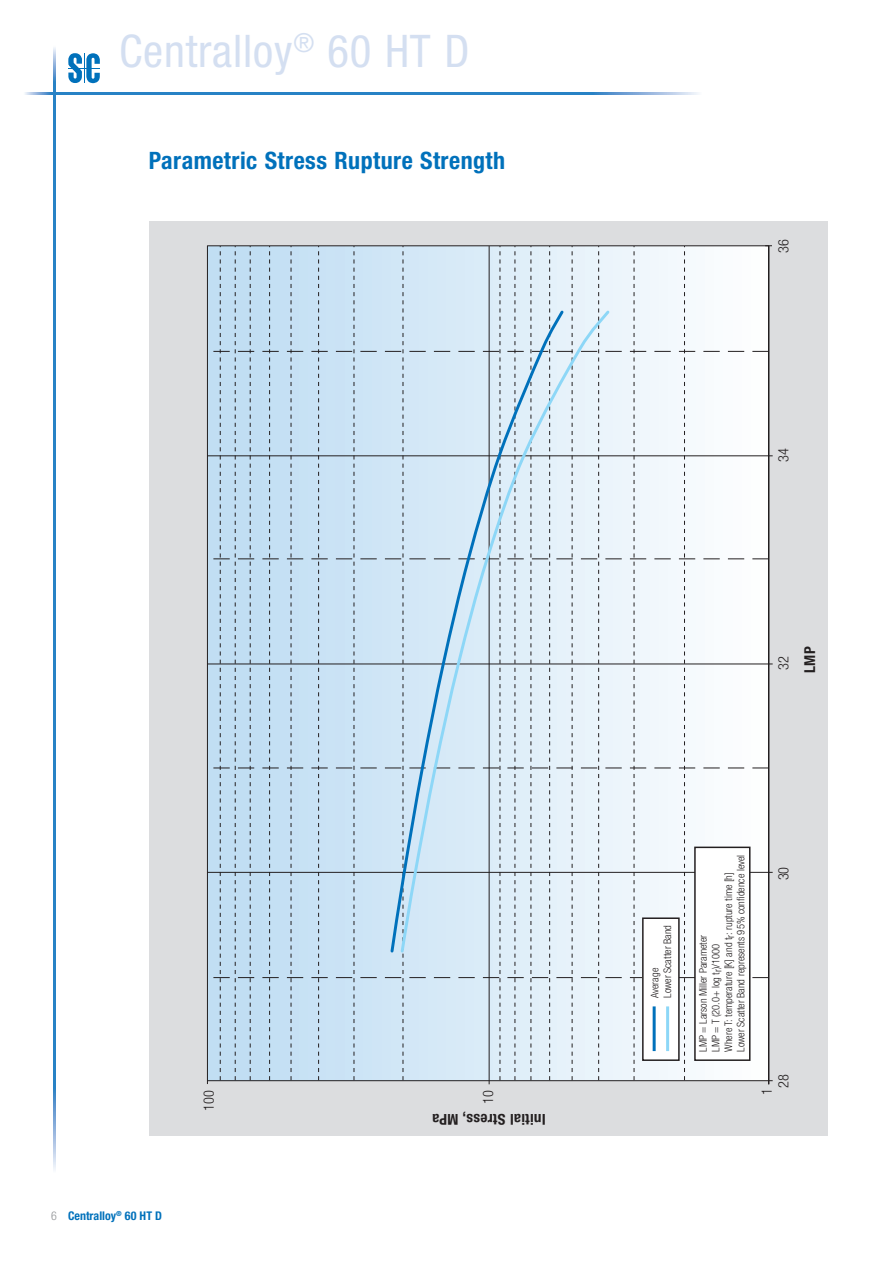
<style>
.page{position:relative;width:893px;height:1263px;background:#fff}
.page>*{position:absolute;margin:0;border:0;box-sizing:border-box;transform-origin:0 0}
.t1{font:condensed 45px "Helvetica Neue";letter-spacing:.02em;color:#d4dff1}
.t2{font:700 condensed 24px "Helvetica Neue";letter-spacing:.02em;color:#0071bb}
.t3{font:700 condensed 15px "Helvetica Neue";letter-spacing:.02em;color:#231f20}
.t4{font:300 condensed 14.25px/16.6px "Helvetica Neue";color:#231f20}
.t5{font:700 condensed 12px "Helvetica Neue";color:#0071bb}
.t6{font:300 condensed 12px "Helvetica Neue";color:#939598}
.t7{font:300 condensed 10.5px/12.6px "Helvetica Neue";color:#231f20}
</style>
<div class="page">
<hr style="left:53px;top:81px;width:2px;height:1006px;background:#2882c5">
<svg style="left:53px;top:47px;width:2px;height:34px"></svg>
<svg style="left:53px;top:1087px;width:2px;height:83px"></svg>
<hr style="left:41px;top:92px;width:551px;height:3px;background:#2882c5">
<svg style="left:25px;top:92px;width:25px;height:3px"></svg>
<svg style="left:592px;top:92px;width:106px;height:3px"></svg>
<svg style="left:68px;top:53px;width:32px;height:30px"></svg>
<div style="left:150px;top:221px;width:678px;height:914px;background:#dcdddf"></div>
<hr style="left:207px;top:1080px;width:566px;height:1px;background:#231f20">
<svg style="left:207px;top:245px;width:565px;height:840px;background:#d5e5f0"></svg>
<hr style="left:207px;top:664px;width:566px;height:1px;background:#231f20">
<hr style="left:207px;top:456px;width:566px;height:1px;background:#231f20">
<hr style="left:207px;top:872px;width:566px;height:1px;background:#231f20">
<div style="left:389px;top:308px;width:10px;height:646px;background:#d1e7f6"></div>
<svg style="left:399px;top:308px;width:213px;height:646px;background:#d5e5f1"></svg>
<div style="left:695px;top:847px;width:55px;height:213px;background:#fff"></div>
<div style="left:694px;top:846px;width:56px;height:215px;border:2px solid #231f20"></div>
<div style="left:643px;top:918px;width:36px;height:142px;background:#fff"></div>
<div style="left:642px;top:917px;width:38px;height:144px;border:2px solid #231f20"></div>
<hr style="left:653px;top:1006px;width:3px;height:45px;background:#0071bb">
<hr style="left:666px;top:1006px;width:3px;height:45px;background:#8dd7f7">
<h1 class="t1" style="left:119px;top:25px;width:352px">Centralloy<sup>®</sup> 60 HT D</h1>
<h2 class="t2" style="left:149px;top:145px;width:358px">Parametric Stress Rupture Strength</h2>
<p class="t6" style="left:51px;top:1209px;width:7px">6</p>
<p class="t5" style="left:68px;top:1209px;width:96px">Centralloy<sup>®</sup> 60 HT D</p>
<h3 class="t4" style="left:200px;top:1111px;width:22px;rotate:-90deg">100</h3>
<h3 class="t4" style="left:480px;top:1104px;width:15px;rotate:-90deg">10</h3>
<h3 class="t3" style="left:546px;top:1128px;width:115px;rotate:-180deg">Initial Stress, MPa</h3>
<h3 class="t4" style="left:775px;top:253px;width:15px;rotate:-90deg">36</h3>
<h3 class="t4" style="left:775px;top:462px;width:15px;rotate:-90deg">34</h3>
<h3 class="t4" style="left:775px;top:670px;width:15px;rotate:-90deg">32</h3>
<h3 class="t3" style="left:801px;top:673px;width:28px;rotate:-90deg">LMP</h3>
<p class="t7" style="left:648px;top:998px;width:74px;rotate:-90deg">Average<br>Lower Scatter Band</p>
<p class="t7" style="left:697px;top:1052px;width:199px;rotate:-90deg">LMP = Larson Miller Parameter<br>LMP = T (20.0+ log tr)/1000<br>Where T: temperature [K] and tr: rupture time [h] Lower Scatter Band represents 95% confidence level</p>
<h3 class="t4" style="left:775px;top:880px;width:15px;rotate:-90deg">30</h3>
<h3 class="t4" style="left:758px;top:1088px;width:15px;text-indent:-7px;rotate:-90deg">1<br>28</h3>
</div>
